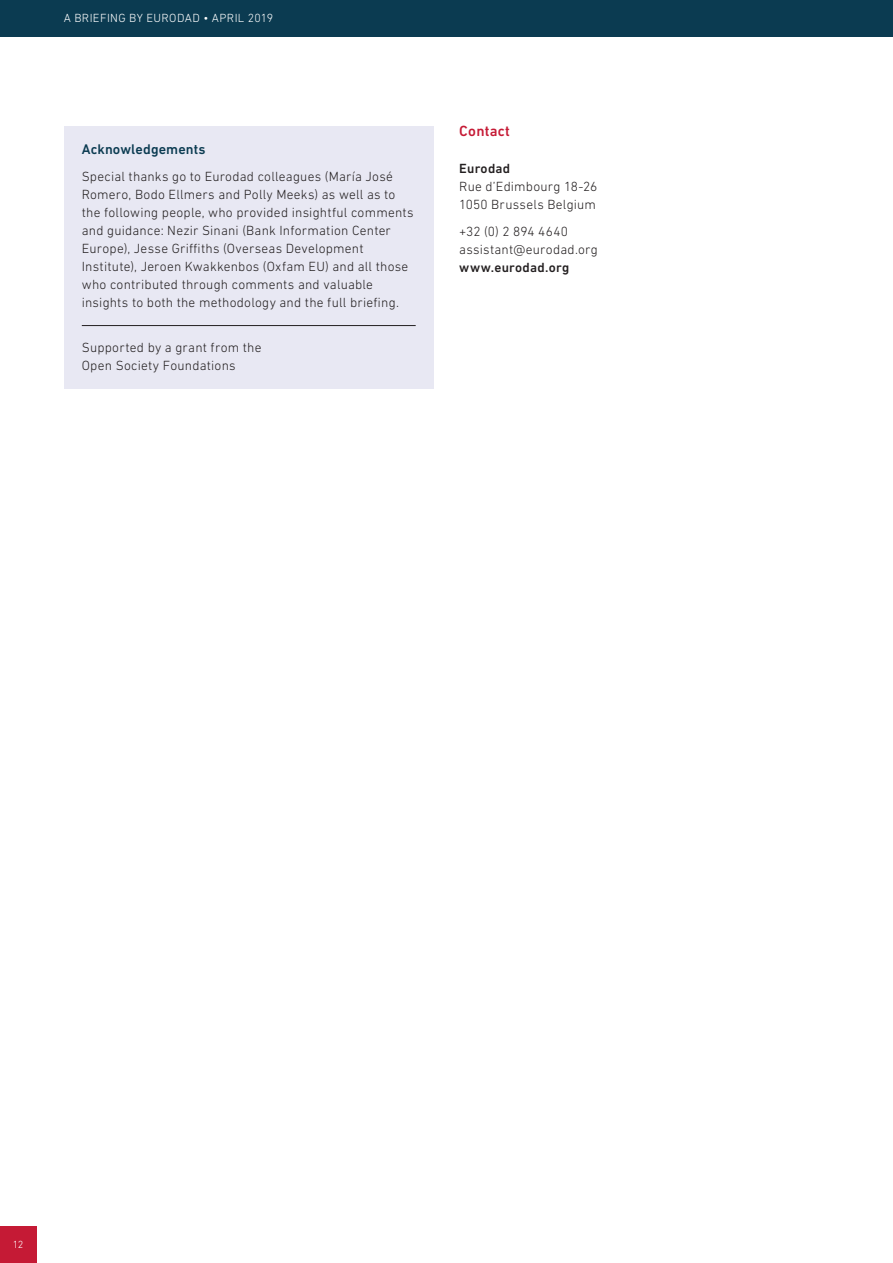
<style>
.page{position:relative;width:893px;height:1263px;background:#fff}
.page>*{position:absolute;margin:0;border:0;box-sizing:border-box;transform-origin:0 0}
.t1{font:500 15px "DIN Next LT Pro";letter-spacing:.015em;color:#c51a35}
.t2{font:500 14.25px "DIN Next LT Pro";letter-spacing:.005em;color:#0b3b51}
.t3{font:300 13.5px/18px "DIN Next LT Pro";letter-spacing:.015em;color:#231f20}
.t4{font:500 13.5px "DIN Next LT Pro";letter-spacing:.02em;color:#231f20}
.t5{font:300 12px "DIN Next LT Pro";letter-spacing:.03em;color:#fff}
.t6{font:300 10.5px "DIN Next LT Pro";color:#fff}
</style>
<div class="page">
<div style="left:0;top:1227px;width:36px;height:36px;background:#c51a35"></div>
<div style="left:64px;top:126px;width:370px;height:262px;background:#e8e8f3"></div>
<hr style="left:82px;top:325px;width:334px;height:1px;background:#231f20">
<div style="left:0;top:0;width:893px;height:36px;background:#0b3b51"></div>
<p class="t5" style="left:64px;top:11px;width:211px">A BRIEFING BY EURODAD • APRIL 2019</p>
<p class="t2" style="left:82px;top:141px;width:125px">Acknowledgements</p>
<p class="t3" style="left:82px;top:167px;width:333px">Special thanks go to Eurodad colleagues (María José Romero, Bodo Ellmers and Polly Meeks) as well as to the following people, who provided insightful comments and guidance: Nezir Sinani (Bank Information Center Europe), Jesse Griffiths (Overseas Development Institute), Jeroen Kwakkenbos (Oxfam EU) and all those who contributed through comments and valuable insights to both the methodology and the full briefing.</p>
<p class="t3" style="left:82px;top:339px;width:181px">Supported by a grant from the<br>Open Society Foundations</p>
<p class="t1" style="left:459px;top:123px;width:52px">Contact</p>
<p class="t4" style="left:459px;top:160px;width:53px">Eurodad</p>
<p class="t3" style="left:459px;top:177px;width:140px">Rue d’Edimbourg 18-26<br>1050 Brussels Belgium</p>
<p class="t3" style="left:459px;top:222px;width:140px">+32 (0) 2 894 4640 assistant@eurodad.org</p>
<p class="t4" style="left:459px;top:259px;width:112px">www.eurodad.org</p>
<p class="t6" style="left:13px;top:1239px;width:12px">12</p>
</div>
